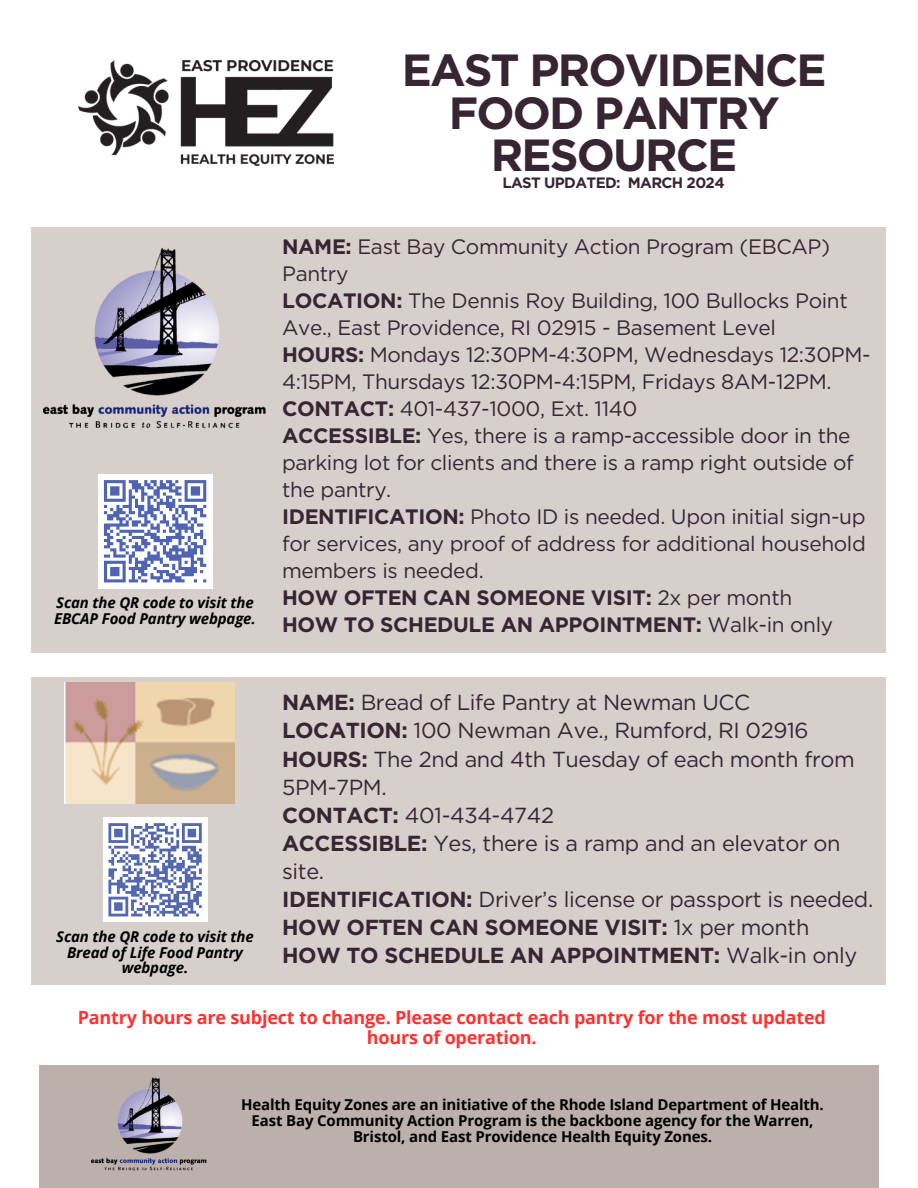
<style>
.page{position:relative;width:918px;height:1188px;background:#fff}
.page>*{position:absolute;margin:0;border:0;box-sizing:border-box;transform-origin:0 0}
.t1{font:700 45px/42.8px "Gotham";letter-spacing:-.04em;color:#372632;text-align:center}
.t2{font:21.75px/28.2px "Gotham";letter-spacing:-.015em;color:#372632}
.t3{font:20.85px/27px "Gotham";letter-spacing:-.015em;color:#372632}
.t4{font:700 18px/19.2px "Open Sans";letter-spacing:-.01em;color:#ff3131;text-align:center}
.t5{font:700 15px/15.8px "Open Sans";letter-spacing:-.01em;color:#000;text-align:center}
.t6{font:italic 700 15px/15.8px "Open Sans";letter-spacing:-.01em;color:#000}
.t7{font:700 15px "Gotham";letter-spacing:-.04em;color:#372632}
.s1{font-weight:700}
</style>
<div class="page">
<div style="left:32px;top:228px;width:854px;height:425px;background:#d6cfcc"></div>
<img style="left:79px;top:60px;width:254px;height:105px">
<img style="left:44px;top:248px;width:222px;height:181px">
<div style="left:32px;top:677px;width:854px;height:307px;background:#d6cfcc"></div>
<img style="left:64px;top:682px;width:170px;height:122px">
<div style="left:39px;top:1066px;width:840px;height:122px;background:#bbb0ab"></div>
<img style="left:92px;top:1077px;width:115px;height:94px">
<div style="left:103px;top:818px;width:104px;height:104px;background:#fff"></div>
<svg style="left:108px;top:823px;width:94px;height:94px"></svg>
<div style="left:98px;top:474px;width:115px;height:115px;background:#fff"></div>
<svg style="left:104px;top:480px;width:103px;height:103px"></svg>
<p class="t6" style="left:54px;top:595px;width:203px">Scan the QR code to visit the<br>EBCAP Food Pantry webpage.</p>
<h2 class="t6" style="left:56px;top:928px;width:199px;text-align:center">Scan the QR code to visit the<br>Bread of Life Food Pantry webpage.</h2>
<p class="t1" style="left:402px;top:48px;width:426px">EAST PROVIDENCE<br>FOOD PANTRY<br>RESOURCE</p>
<p class="t7" style="left:502px;top:174px;width:224px">LAST UPDATED: MARCH 2024</p>
<p class="t3" style="left:282px;top:233px;width:590px"><span class="s1">NAME:</span> East Bay Community Action Program (EBCAP)<br>Pantry<br><span class="s1">LOCATION:</span> The Dennis Roy Building, 100 Bullocks Point Ave., East Providence, RI 02915 - Basement Level<br><span class="s1">HOURS:</span> Mondays 12:30PM-4:30PM, Wednesdays 12:30PM-4:15PM, Thursdays 12:30PM-4:15PM, Fridays 8AM-12PM.<br><span class="s1">CONTACT:</span> 401-437-1000, Ext. 1140<br><span class="s1">ACCESSIBLE:</span> Yes, there is a ramp-accessible door in the parking lot for clients and there is a ramp right outside of the pantry.<br><span class="s1">IDENTIFICATION:</span> Photo ID is needed. Upon initial sign-up for services, any proof of address for additional household members is needed.<br><span class="s1">HOW OFTEN CAN SOMEONE VISIT:</span> 2x per month<br><span class="s1">HOW TO SCHEDULE AN APPOINTMENT:</span> Walk-in only</p>
<p class="t2" style="left:282px;top:688px;width:593px"><span class="s1">NAME:</span> Bread of Life Pantry at Newman UCC <span class="s1">LOCATION:</span> 100 Newman Ave., Rumford, RI 02916<br><span class="s1">HOURS:</span> The 2nd and 4th Tuesday of each month from 5PM-7PM.<br><span class="s1">CONTACT:</span> 401-434-4742<br><span class="s1">ACCESSIBLE:</span> Yes, there is a ramp and an elevator on site.<br><span class="s1">IDENTIFICATION:</span> Driver’s license or passport is needed.<br><span class="s1">HOW OFTEN CAN SOMEONE VISIT:</span> 1x per month <span class="s1">HOW TO SCHEDULE AN APPOINTMENT:</span> Walk-in only</p>
<p class="t4" style="left:78px;top:1008px;width:750px">Pantry hours are subject to change. Please contact each pantry for the most updated hours of operation.</p>
<h3 class="t5" style="left:241px;top:1097px;width:584px">Health Equity Zones are an initiative of the Rhode Island Department of Health.</h3>
<p class="t5" style="left:252px;top:1113px;width:563px">East Bay Community Action Program is the backbone agency for the Warren,<br>Bristol, and East Providence Health Equity Zones.</p>
</div>
